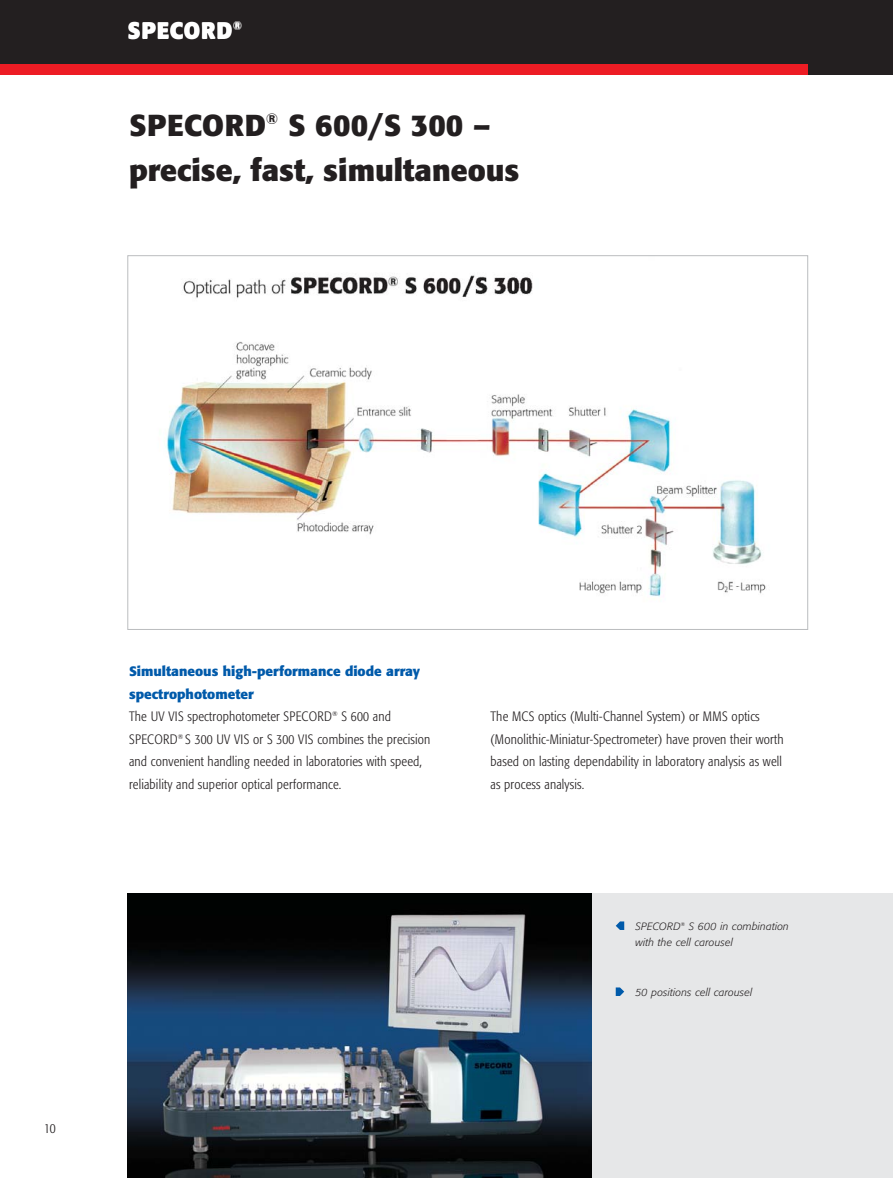
<style>
.page{position:relative;width:893px;height:1178px;background:#fff}
.page>*{position:absolute;margin:0;border:0;box-sizing:border-box;transform-origin:0 0}
.t1{font:700 30px/45px "Formata";color:#231f20}
.t2{font:700 22.5px "Formata";letter-spacing:.04em;color:#fff}
.t3{font:300 condensed 13.5px/22.5px "Formata";letter-spacing:.015em;color:#231f20}
.t4{font:italic 300 10.5px/16.5px "Formata";letter-spacing:.015em;color:#231f20}
.s1{font-weight:700;font-stretch:normal;color:#005aaa}
</style>
<div class="page">
<div style="left:0;top:0;width:892px;height:75px;background:#231f20"></div>
<div style="left:0;top:64px;width:808px;height:11px;background:#ed1c24"></div>
<img style="left:166px;top:275px;width:600px;height:324px">
<div style="left:128px;top:893px;width:764px;height:285px;background:#e6e7e8"></div>
<img style="left:128px;top:893px;width:463px;height:285px">
<svg style="left:616px;top:987px;width:8px;height:9px"></svg>
<svg style="left:616px;top:921px;width:8px;height:9px"></svg>
<h2 class="t2" style="left:128px;top:21px;width:116px">SPECORD<sup>®</sup></h2>
<h1 class="t1" style="left:129px;top:106px;width:392px">SPECORD<sup>®</sup> S 600/S 300 – precise, fast, simultaneous</h1>
<p class="t3" style="left:44px;top:1118px;width:13px">10</p>
<p class="t3" style="left:129px;top:661px;width:303px"><span class="s1">Simultaneous high-performance diode array spectrophotometer<br></span>The UV VIS spectrophotometer SPECORD<sup>®</sup> S 600 and SPECORD<sup>®</sup> S 300 UV VIS or S 300 VIS combines the precision and convenient handling needed in laboratories with speed, reliability and superior optical performance.</p>
<p class="t3" style="left:490px;top:706px;width:295px">The MCS optics (Multi-Channel System) or MMS optics (Monolithic-Miniatur-Spectrometer) have proven their worth based on lasting dependability in laboratory analysis as well as process analysis.</p>
<p class="t4" style="left:635px;top:919px;width:155px">SPECORD<sup>®</sup> S 600 in combination with the cell carousel</p>
<p class="t4" style="left:635px;top:985px;width:118px">50 positions cell carousel</p>
</div>
